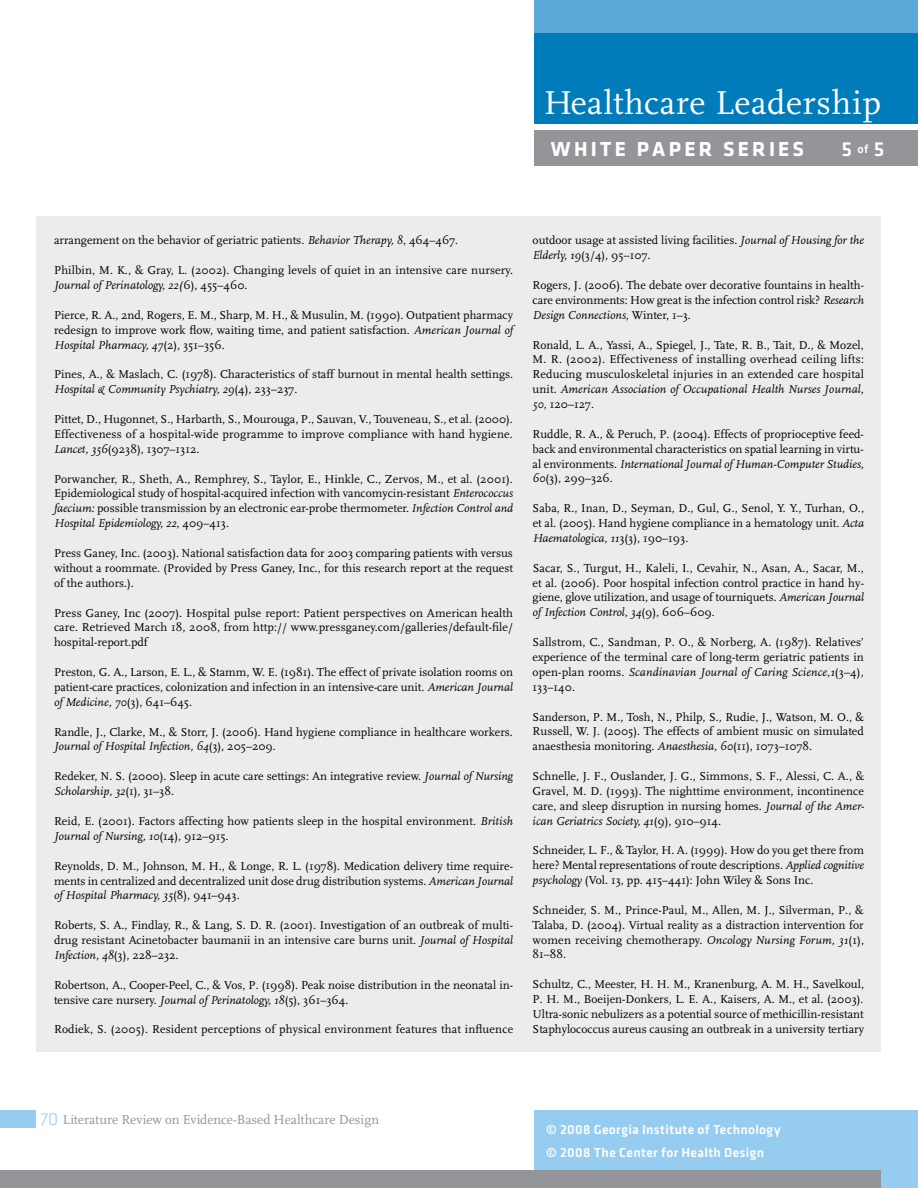
<style>
.page{position:relative;width:918px;height:1188px;background:#fff}
.page>*{position:absolute;margin:0;border:0;box-sizing:border-box;transform-origin:0 0}
.t1{font:34.5px "Scala";letter-spacing:.02em;color:#fff}
.t2{font:700 21px "Klavika";letter-spacing:.155em;color:#fff}
.t3{font:500 21px "Klavika";color:#fff}
.t4{font:300 18px "Klavika";color:#96ccef}
.t5{font:500 13.5px/23.1px "Klavika";letter-spacing:.025em;color:#fff}
.t6{font:13.5px "Scala";letter-spacing:-.005em;color:#939598}
.t7{font:12px/14.9px "Scala";color:#000;text-align:justify}
.s1{font-size:12px}
.s2{font-style:italic}
</style>
<div class="page">
<div style="left:534px;top:27px;width:384px;height:97px;background:#007cbb"></div>
<div style="left:36px;top:216px;width:844px;height:836px;background:#ebeced"></div>
<div style="left:534px;top:0;width:384px;height:33px;background:#5ba9d8"></div>
<div style="left:534px;top:130px;width:384px;height:36px;background:#939598"></div>
<div style="left:534px;top:1111px;width:384px;height:77px;background:#96ccef"></div>
<div style="left:0;top:1170px;width:880px;height:18px;background:#939598"></div>
<div style="left:0;top:1111px;width:35px;height:17px;background:#96ccef"></div>
<h1 class="t1" style="left:544px;top:84px;width:338px">Healthcare Leadership</h1>
<h2 class="t2" style="left:551px;top:137px;width:255px">WHITE PAPER SERIES</h2>
<h2 class="t3" style="left:842px;top:137px;width:44px">5<span class="s1">of</span>5</h2>
<p class="t7" style="left:54px;top:233px;width:406px">arrangement on the behavior of geriatric patients. <span class="s2">Behavior Therapy, 8</span>, 464–467.</p>
<p class="t7" style="left:54px;top:263px;width:461px">Philbin, M. K., &amp; Gray, L. (2002). Changing levels of quiet in an intensive care nursery.<br><span class="s2">Journal of Perinatology, 22(</span>6), 455–460.</p>
<p class="t7" style="left:54px;top:308px;width:461px">Pierce, R. A., 2nd, Rogers, E. M., Sharp, M. H., &amp; Musulin, M. (1990). Outpatient pharmacy redesign to improve work flow, waiting time, and patient satisfaction. <span class="s2">American Journal of Hospital Pharmacy, 47</span>(2), 351–356.</p>
<p class="t7" style="left:54px;top:367px;width:461px">Pines, A., &amp; Maslach, C. (1978). Characteristics of staff burnout in mental health settings.<br><span class="s2">Hospital &amp; Community Psychiatry, 29</span>(4), 233–237.</p>
<p class="t7" style="left:54px;top:412px;width:460px">pittet, D., Hugonnet, s ., Harbarth, s ., mourouga, p., s auvan, V., touveneau, s ., et al. (2000).<br>Effectiveness of a hospital-wide programme to improve compliance with hand hygiene.<br><span class="s2">Lancet, 356</span>(9238), 1307–1312.</p>
<p class="t7" style="left:54px;top:472px;width:461px">Porwancher, R., Sheth, A., Remphrey, S., Taylor, E., Hinkle, C., Zervos, m., et al. (2001).<br>Epidemiological study of hospital-acquired infection with vancomycin-resistant <span class="s2">Enterococcus faecium:</span> possible transmission by an electronic ear-probe thermometer. <span class="s2">Infection Control and Hospital Epidemiology, 22</span>, 409–413.</p>
<p class="t7" style="left:54px;top:546px;width:461px">press ganey, inc. (2003). National satisfaction data for 2003 comparing patients with versus without a roommate. (Provided by press ganey, inc., for this research report at the request of the authors.).</p>
<p class="t7" style="left:54px;top:605px;width:461px">press ganey, inc (2007). Hospital pulse report: Patient perspectives on American health care. Retrieved march 18, 2008, from http:// www.pressganey.com/galleries/default-file/ hospital-report.pdf</p>
<p class="t7" style="left:54px;top:665px;width:461px">Preston, G. A., Larson, E. L., &amp; Stamm, W. E. (1981). The effect of private isolation rooms on patient-care practices, colonization and infection in an intensive-care unit. <span class="s2">American Journal of Medicine, 70</span>(3), 641–645.</p>
<p class="t7" style="left:54px;top:725px;width:460px">Randle, J., Clarke, M., &amp; Storr, J. (2006). Hand hygiene compliance in healthcare workers.<br><span class="s2">Journal of Hospital Infection, 64</span>(3), 205–209.</p>
<p class="t7" style="left:54px;top:769px;width:461px">Redeker, N. S. (2000). Sleep in acute care settings: An integrative review. <span class="s2">Journal of Nursing<br>Scholarship, 32</span>(1), 31–38.</p>
<p class="t7" style="left:54px;top:814px;width:460px">Reid, E. (2001). Factors affecting how patients sleep in the hospital environment. <span class="s2">British<br>Journal of Nursing, 10</span>(14), 912–915.</p>
<p class="t7" style="left:54px;top:859px;width:461px">Reynolds, D. M., Johnson, M. H., &amp; Longe, R. L. (1978). Medication delivery time require&shy;ments in centralized and decentralized unit dose drug distribution systems. <span class="s2">American Journal of Hospital Pharmacy, 35</span>(8), 941–943.</p>
<p class="t7" style="left:54px;top:918px;width:461px">Roberts, S. A., Findlay, R., &amp; Lang, S. D. R. (2001). Investigation of an outbreak of multi&shy;drug resistant Acinetobacter baumanii in an intensive care burns unit. <span class="s2">Journal of Hospital Infection, 48</span>(3), 228–232.</p>
<p class="t7" style="left:54px;top:978px;width:461px">Robertson, A., Cooper-Peel, C., &amp; Vos, P. (1998). Peak noise distribution in the neonatal in&shy;tensive care nursery. <span class="s2">Journal of Perinatology, 18</span>(5), 361–364.</p>
<p class="t7" style="left:54px;top:1022px;width:461px">Rodiek, S. (2005). Resident perceptions of physical environment features that influence</p>
<p class="t7" style="left:533px;top:233px;width:333px">outdoor usage at assisted living facilities. <span class="s2">Journal of Housing for the<br>Elderly, 19</span>(3/4), 95–107.</p>
<p class="t7" style="left:533px;top:278px;width:333px">Rogers, J. (2006). The debate over decorative fountains in health&shy;care environments: How great is the infection control risk? <span class="s2">Research Design Connections</span>, Winter, 1–3.</p>
<p class="t7" style="left:533px;top:338px;width:333px">Ronald, L. A., Yassi, A., Spiegel, J., Tate, R. B., Tait, D., &amp; Mozel, M. R. (2002). Effectiveness of installing overhead ceiling lifts:<br>Reducing musculoskeletal injuries in an extended care hospital unit. <span class="s2">American Association of Occupational Health Nurses Journal, 50</span>, 120–127.</p>
<p class="t7" style="left:533px;top:427px;width:333px">Ruddle, R. A., &amp; Peruch, P. (2004). Effects of proprioceptive feed&shy;back and environmental characteristics on spatial learning in virtu&shy;al environments. <span class="s2">International Journal of Human-Computer Studies, 60</span>(3), 299–326.</p>
<p class="t7" style="left:533px;top:501px;width:333px">Saba, R., inan, D., s eyman, D., gul, g ., s enol, y. y., turhan, o ., et al. (2005). Hand hygiene compliance in a hematology unit. <span class="s2">Acta Haematologica, 11</span>3(3), 190–193.</p>
<p class="t7" style="left:533px;top:561px;width:333px">s acar, s ., turgut, H., Kaleli, i., Cevahir, N., Asan, A., s acar, m., et al. (2006). poor hospital infection control practice in hand hy&shy;giene, glove utilization, and usage of tourniquets. <span class="s2">American Journal of Infection Control, 34</span>(9), 606–609.</p>
<p class="t7" style="left:533px;top:635px;width:333px">Sallstrom, C., Sandman, P. O., &amp; Norberg, A. (1987). Relatives’ experience of the terminal care of long-term geriatric patients in open-plan rooms. <span class="s2">Scandinavian Journal of Caring Science,1</span>(3–4), 133–140.</p>
<p class="t7" style="left:533px;top:709px;width:333px">Sanderson, P. M., Tosh, N., Philp, S., Rudie, J., Watson, M. O., &amp; Russell, W. J. (2005). The effects of ambient music on simulated anaesthesia monitoring. <span class="s2">Anaesthesia, 60</span>(11), 1073–1078.</p>
<p class="t7" style="left:533px;top:769px;width:333px">Schnelle, J. F., Ouslander, J. G., Simmons, S. F., Alessi, C. A., &amp; gravel, m. D. (1993). The nighttime environment, incontinence care, and sleep disruption in nursing homes. <span class="s2">Journal of the Amer&shy;ican Geriatrics Society, 41</span>(9), 910–914.</p>
<p class="t7" style="left:533px;top:843px;width:333px">Schneider, L. F., &amp; Taylor, H. A. (1999). How do you get there from here? Mental representations of route descriptions. <span class="s2">Applied cognitive psychology</span> (Vol. 13, pp. 415–441): John Wiley &amp; Sons Inc.</p>
<p class="t7" style="left:533px;top:903px;width:333px">Schneider, S. M., Prince-Paul, M., Allen, M. J., Silverman, P., &amp; Talaba, D. (2004). Virtual reality as a distraction intervention for women receiving chemotherapy. <span class="s2">Oncology Nursing Forum, 31</span>(1), 81–88.</p>
<p class="t7" style="left:533px;top:977px;width:333px">Schultz, C., Meester, H. H. M., Kranenburg, A. M. H., Savelkoul, P. H. M., Boeijen-Donkers, L. E. A., Kaisers, A. M., et al. (2003).<br>Ultra-sonic nebulizers as a potential source of methicillin-resistant Staphylococcus aureus causing an outbreak in a university tertiary</p>
<h3 class="t4" style="left:40px;top:1109px;width:19px">70</h3>
<p class="t6" style="left:63px;top:1112px;width:318px">Literature Review on Evidence-Based Healthcare Design</p>
<p class="t5" style="left:546px;top:1118px;width:236px">© 2008 Georgia Institute of Technology © 2008 The Center for Health Design</p>
</div>
